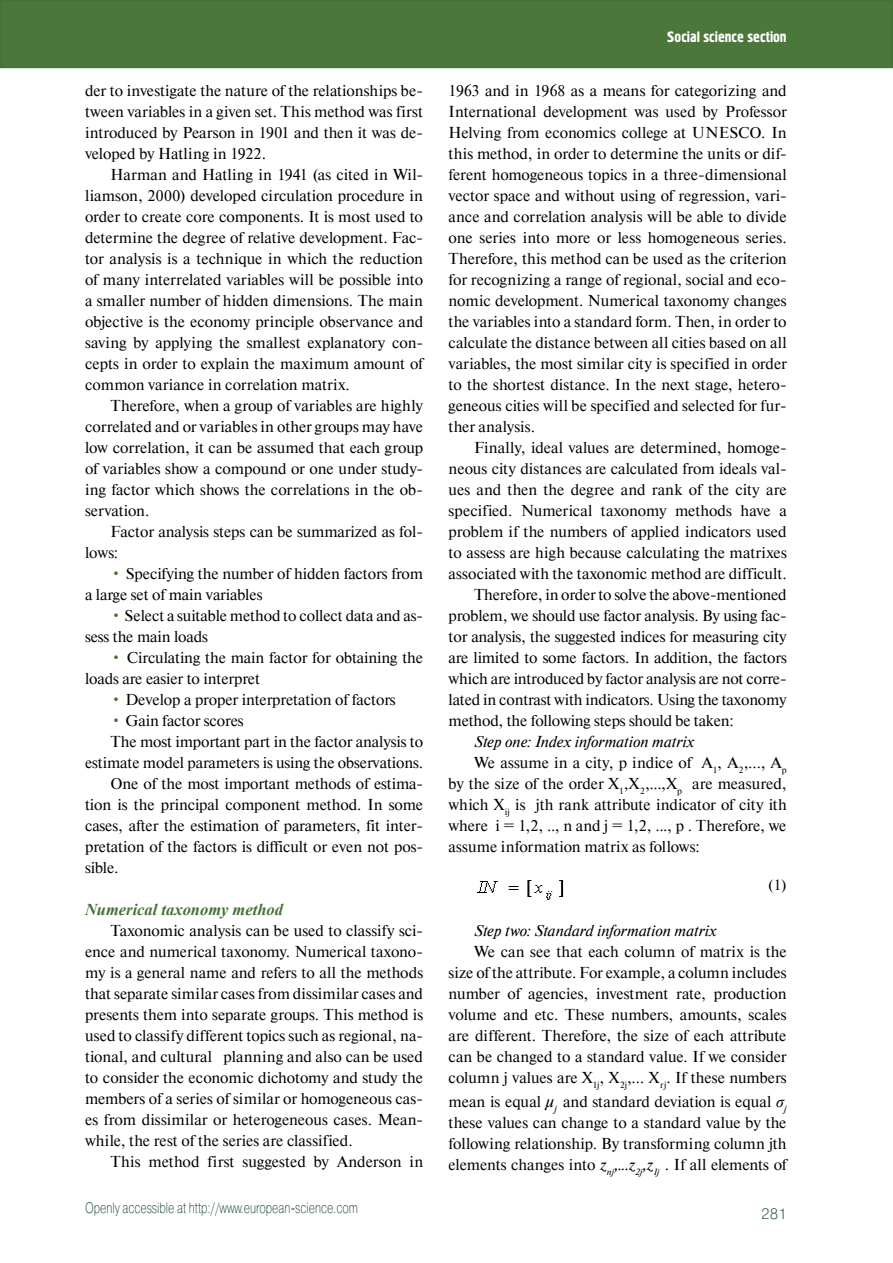
<style>
.page{position:relative;width:893px;height:1263px;background:#fff}
.page>*{position:absolute;margin:0;border:0;box-sizing:border-box;transform-origin:0 0}
.t1{font:italic 700 16.5px "Times New Roman";color:#437236}
.t2{font:15.75px/21px "Newton C";letter-spacing:-.005em;color:#000;text-align:justify}
.t3{font:italic 15.75px "Newton C";color:#000}
.t4{font:15px "Pragmatica Light C";color:#0d3e20;scale:.75 1}
.t5{font:15px "Hermes C";color:#fff}
.t6{font:15px "Pragmatica Light C";color:#0d3e20}
.t7{font:15px "Newton C";color:#000}
.s1{color:#437236}
.s2{font-style:italic;font-size:16.5px}
.s3{font-family:"Times New Roman";font-style:italic;font-size:16.5px}
.s4{font-style:italic}
</style>
<div class="page">
<div style="left:1px;top:1px;width:891px;height:66px;background:#4b773b"></div>
<div style="left:0;top:0;width:893px;height:68px;border:2px solid #437236"></div>
<img style="left:476px;top:880px;width:88px;height:20px">
<p class="t2" style="left:85px;top:80px;width:340px">der to investigate the nature of the relationships be&shy;tween variables in a given set. This method was first introduced by Pearson in 1901 and then it was de&shy;veloped by Hatling in 1922.</p>
<p class="t2" style="left:85px;top:164px;width:340px;text-indent:25px">Harman and Hatling in 1941 (as cited in Wil&shy;liamson, 2000) developed circulation procedure in order to create core components. It is most used to determine the degree of relative development. Fac&shy;tor analysis is a technique in which the reduction of many interrelated variables will be possible into a smaller number of hidden dimensions. The main objective is the economy principle observance and saving by applying the smallest explanatory con&shy;cepts in order to explain the maximum amount of common variance in correlation matrix.</p>
<p class="t2" style="left:85px;top:395px;width:340px;text-indent:26px">Therefore, when a group of variables are highly correlated and or variables in other groups may have low correlation, it can be assumed that each group of variables show a compound or one under study&shy;ing factor which shows the correlations in the ob&shy;servation.</p>
<p class="t2" style="left:85px;top:521px;width:340px;text-indent:26px">Factor analysis steps can be summarized as fol&shy;lows:</p>
<p class="t2" style="left:85px;top:563px;width:340px;text-indent:26px"><span class="s1">•</span> Specifying the number of hidden factors from a large set of main variables</p>
<p class="t2" style="left:85px;top:605px;width:340px;text-indent:26px"><span class="s1">•</span> Select a suitable method to collect data and as&shy;sess the main loads</p>
<p class="t2" style="left:85px;top:647px;width:340px;text-indent:26px"><span class="s1">•</span> Circulating the main factor for obtaining the loads are easier to interpret</p>
<p class="t2" style="left:111px;top:689px;width:287px"><span class="s1">•</span> Develop a proper interpretation of factors</p>
<p class="t2" style="left:111px;top:710px;width:135px"><span class="s1">•</span> Gain factor scores</p>
<p class="t2" style="left:111px;top:731px;width:314px">The most important part in the factor analysis to</p>
<p class="t2" style="left:85px;top:752px;width:340px">estimate model parameters is using the observations.</p>
<p class="t2" style="left:111px;top:773px;width:314px">One of the most important methods of estima-</p>
<p class="t2" style="left:85px;top:794px;width:340px">tion is the principal component method. In some</p>
<p class="t2" style="left:85px;top:815px;width:340px">cases, after the estimation of parameters, fit inter-</p>
<p class="t2" style="left:85px;top:836px;width:339px">pretation of the factors is difficult or even not pos-</p>
<p class="t2" style="left:85px;top:857px;width:35px">sible.</p>
<p class="t1" style="left:85px;top:898px;width:200px">Numerical taxonomy method</p>
<p class="t2" style="left:85px;top:920px;width:340px;text-indent:25px">Taxonomic analysis can be used to classify sci&shy;ence and numerical taxonomy. Numerical taxono&shy;my is a general name and refers to all the methods that separate similar cases from dissimilar cases and presents them into separate groups. This method is used to classify different topics such as regional, na&shy;tional, and cultural planning and also can be used to consider the economic dichotomy and study the members of a series of similar or homogeneous cas&shy;es from dissimilar or heterogeneous cases. Mean&shy;while, the rest of the series are classified.</p>
<p class="t2" style="left:111px;top:1151px;width:314px">This method first suggested by Anderson in</p>
<p class="t4" style="left:85px;top:1199px;width:365px">Openly accessible at http://www.european-science.com</p>
<p class="t5" style="left:667px;top:29px;width:121px">Social science section</p>
<p class="t2" style="left:449px;top:80px;width:340px">1963 and in 1968 as a means for categorizing and International development was used by Professor Helving from economics college at UNESCO. In this method, in order to determine the units or dif&shy;ferent homogeneous topics in a three-dimensional vector space and without using of regression, vari&shy;ance and correlation analysis will be able to divide one series into more or less homogeneous series.<br>Therefore, this method can be used as the criterion for recognizing a range of regional, social and eco&shy;nomic development. Numerical taxonomy changes the variables into a standard form. Then, in order to calculate the distance between all cities based on all variables, the most similar city is specified in order to the shortest distance. In the next stage, hetero&shy;geneous cities will be specified and selected for fur&shy;ther analysis.</p>
<p class="t2" style="left:474px;top:437px;width:314px">Finally, ideal values are determined, homoge-</p>
<p class="t2" style="left:449px;top:458px;width:340px">neous city distances are calculated from ideals val-</p>
<p class="t2" style="left:449px;top:479px;width:340px">ues and then the degree and rank of the city are</p>
<p class="t2" style="left:449px;top:500px;width:340px">specified. Numerical taxonomy methods have a</p>
<p class="t2" style="left:449px;top:521px;width:340px">problem if the numbers of applied indicators used</p>
<p class="t2" style="left:449px;top:542px;width:340px">to assess are high because calculating the matrixes</p>
<p class="t2" style="left:449px;top:563px;width:340px">associated with the taxonomic method are difficult.</p>
<p class="t2" style="left:474px;top:584px;width:314px">Therefore, in order to solve the above-mentioned</p>
<p class="t2" style="left:449px;top:605px;width:339px">problem, we should use factor analysis. By using fac-</p>
<p class="t2" style="left:449px;top:626px;width:340px">tor analysis, the suggested indices for measuring city</p>
<p class="t2" style="left:449px;top:647px;width:340px">are limited to some factors. In addition, the factors</p>
<p class="t2" style="left:449px;top:668px;width:339px">which are introduced by factor analysis are not corre-</p>
<p class="t2" style="left:449px;top:689px;width:340px">lated in contrast with indicators. Using the taxonomy</p>
<p class="t2" style="left:449px;top:710px;width:287px">method, the following steps should be taken:</p>
<p class="t3" style="left:474px;top:733px;width:222px">Step one: Index information matrix</p>
<p class="t2" style="left:474px;top:752px;width:314px">We assume in a city, p indice of A<sub>1</sub>, A<sub>2</sub>,…, A<sub>p</sub></p>
<p class="t2" style="left:449px;top:773px;width:340px">by the size of the order X<sub>1</sub>,X<sub>2</sub>,...,X<sub>p</sub> are measured,</p>
<p class="t2" style="left:449px;top:794px;width:340px">which X<sub>ij</sub> is jth rank attribute indicator of city ith</p>
<p class="t2" style="left:449px;top:815px;width:339px">where i = 1,2, .., n and j = 1,2, ..., p . Therefore, we</p>
<p class="t2" style="left:449px;top:836px;width:253px">assume information matrix as follows:</p>
<p class="t7" style="left:768px;top:877px;width:20px">(1)</p>
<p class="t3" style="left:474px;top:922px;width:244px">Step two: Standard information matrix</p>
<p class="t2" style="left:449px;top:941px;width:340px;text-indent:26px">We can see that each column of matrix is the size of the attribute. For example, a column includes number of agencies, investment rate, production volume and etc. These numbers, amounts, scales are different. Therefore, the size of each attribute can be changed to a standard value. If we consider column j values are X<sub>1j</sub>, X<sub>2j</sub>,… X<sub>rj</sub>. If these numbers</p>
<p class="t2" style="left:449px;top:1091px;width:340px">mean is equal <span class="s2">µ</span><sub>ј</sub> and standard deviation is equal <span class="s3">σ</span><sub>ј </sub>these values can change to a standard value by the following relationship. By transforming column jth elements changes into <span class="s4">z</span><sub>nj</sub><span class="s4">,...z</span><sub>2j</sub><span class="s4">,z</span><sub>1j</sub> . If all elements of</p>
<p class="t6" style="left:761px;top:1205px;width:27px">281</p>
</div>
